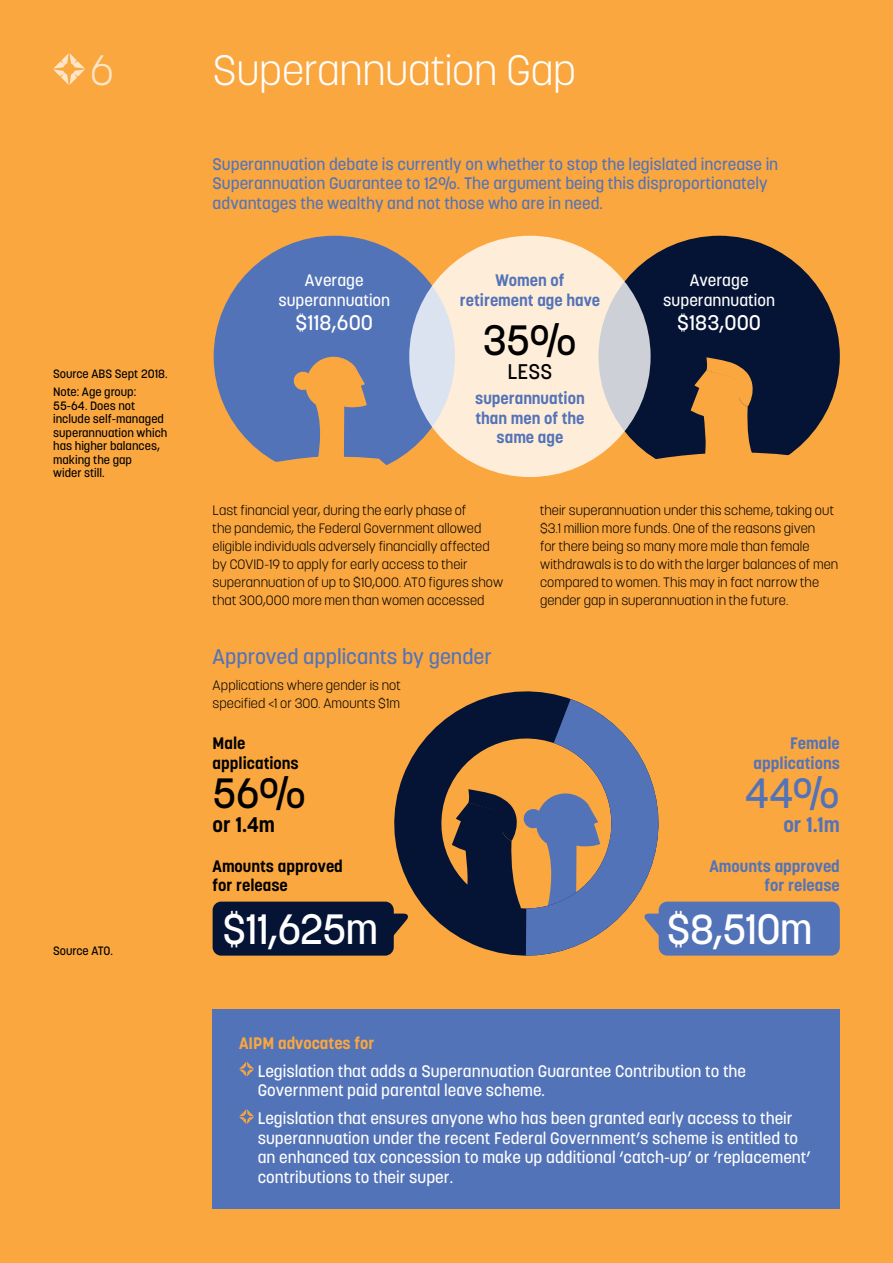
<style>
.page{position:relative;width:893px;height:1263px;background:#faa73f}
.page>*{position:absolute;margin:0;border:0;box-sizing:border-box;transform-origin:0 0}
.t1{font:300 42px "Korolev";letter-spacing:-.005em;color:#fff}
.t2{font:500 42px "Korolev";letter-spacing:-.03em;color:#fff}
.t3{font:500 42px "Korolev";color:#000}
.t4{font:500 42px "Korolev";color:#5373b8}
.t5{font:300 42px "Korolev";color:#ffe6c8}
.t6{font:500 21px "Korolev";letter-spacing:-.005em;color:#5373b8}
.t7{font:500 21px "Korolev";color:#fff}
.t8{font:700 21px "Korolev";color:#000}
.t9{font:700 21px "Korolev";color:#5373b8}
.t10{font:500 21px "Korolev";color:#000}
.t11{font:500 16.5px/19.5px "Korolev";color:#fff;text-align:center}
.t12{font:500 16.5px/19.5px "Korolev";color:#5373b8}
.t13{font:700 16.5px/19.5px "Korolev";color:#5373b8;text-align:center}
.t14{font:700 16.5px/19.5px "Korolev";color:#000}
.t15{font:700 16.5px "Korolev";color:#faa73f}
.t16{font:300 13.5px/18px "Korolev";letter-spacing:.005em;color:#000}
.t17{font:500 12px/13.5px "Korolev";color:#000}
</style>
<div class="page">
<div style="left:214px;top:236px;width:241px;height:241px;background:#5373b8;border-radius:50%"></div>
<svg style="left:53px;top:53px;width:32px;height:32px"></svg>
<div style="left:598px;top:236px;width:242px;height:241px;background:#051435;border-radius:50%"></div>
<svg style="left:409px;top:236px;width:242px;height:241px;background:#f5e8d9"></svg>
<div style="left:213px;top:1009px;width:627px;height:200px;background:#5373b8"></div>
<svg style="left:239px;top:1109px;width:15px;height:15px"></svg>
<svg style="left:212px;top:352px;width:628px;height:724px"></svg>
<h1 class="t5" style="left:90px;top:44px;width:25px">6</h1>
<h1 class="t1" style="left:213px;top:43px;width:365px">Superannuation Gap</h1>
<p class="t17" style="left:53px;top:365px;width:116px;line-height:17.7px">Source ABS Sept 2018.<br>Note: Age group:</p>
<p class="t17" style="left:53px;top:399px;width:116px">55-64. Does not include self-managed superannuation which has higher balances, making the gap<br>wider still.</p>
<p class="t17" style="left:53px;top:944px;width:61px">Source ATO.</p>
<p class="t12" style="left:213px;top:154px;width:567px">Superannuation debate is currently on whether to stop the legislated increase in<br>Superannuation Guarantee to 12%. The argument being this disproportionately advantages the wealthy and not those who are in need.</p>
<p class="t11" style="left:278px;top:271px;width:113px">Average superannuation</p>
<h2 class="t7" style="left:296px;top:309px;width:79px">$118,600</h2>
<p class="t13" style="left:460px;top:271px;width:142px">Women of retirement age have</p>
<h1 class="t3" style="left:483px;top:313px;width:95px">35%</h1>
<h2 class="t10" style="left:508px;top:358px;width:46px">LESS</h2>
<p class="t13" style="left:475px;top:389px;width:111px">superannuation than men of the same age</p>
<p class="t11" style="left:663px;top:271px;width:113px">Average superannuation</p>
<h2 class="t7" style="left:677px;top:309px;width:85px">$183,000</h2>
<p class="t16" style="left:213px;top:501px;width:292px">Last financial year, during the early phase of<br>the pandemic, the Federal Government allowed eligible individuals adversely financially affected by COVID-19 to apply for early access to their superannuation of up to $10,000. ATO figures show that 300,000 more men than women accessed</p>
<p class="t16" style="left:540px;top:501px;width:300px">their superannuation under this scheme, taking out $3.1 million more funds. One of the reasons given<br>for there being so many more male than female withdrawals is to do with the larger balances of men compared to women. This may in fact narrow the gender gap in superannuation in the future.</p>
<h2 class="t6" style="left:213px;top:643px;width:281px">Approved applicants by gender</h2>
<p class="t16" style="left:213px;top:677px;width:190px">Applications where gender is not specified &lt;1 or 300. Amounts $1m</p>
<p class="t14" style="left:213px;top:734px;width:88px">Male applications</p>
<h1 class="t3" style="left:213px;top:766px;width:95px">56%</h1>
<h2 class="t8" style="left:213px;top:811px;width:64px">or 1.4m</h2>
<p class="t14" style="left:213px;top:856px;width:132px">Amounts approved for release</p>
<h1 class="t2" style="left:222px;top:903px;width:157px">$11,625m</h1>
<p class="t13" style="left:754px;top:734px;width:88px;text-align:right">Female applications</p>
<h1 class="t4" style="left:745px;top:766px;width:97px">44%</h1>
<h2 class="t9" style="left:783px;top:811px;width:58px">or 1.1m</h2>
<p class="t13" style="left:709px;top:856px;width:132px;text-align:right">Amounts approved for release</p>
<h1 class="t2" style="left:667px;top:903px;width:147px">$8,510m</h1>
<p class="t15" style="left:239px;top:1032px;width:137px">AIPM advocates for</p>
<p class="t11" style="left:258px;top:1061px;width:490px;text-align:left">Legislation that adds a Superannuation Guarantee Contribution to the<br>Government paid parental leave scheme.</p>
<p class="t11" style="left:258px;top:1108px;width:554px;text-align:left">Legislation that ensures anyone who has been granted early access to their superannuation under the recent Federal Government’s scheme is entitled to an enhanced tax concession to make up additional ‘catch-up’ or ‘replacement’ contributions to their super.</p>
</div>
